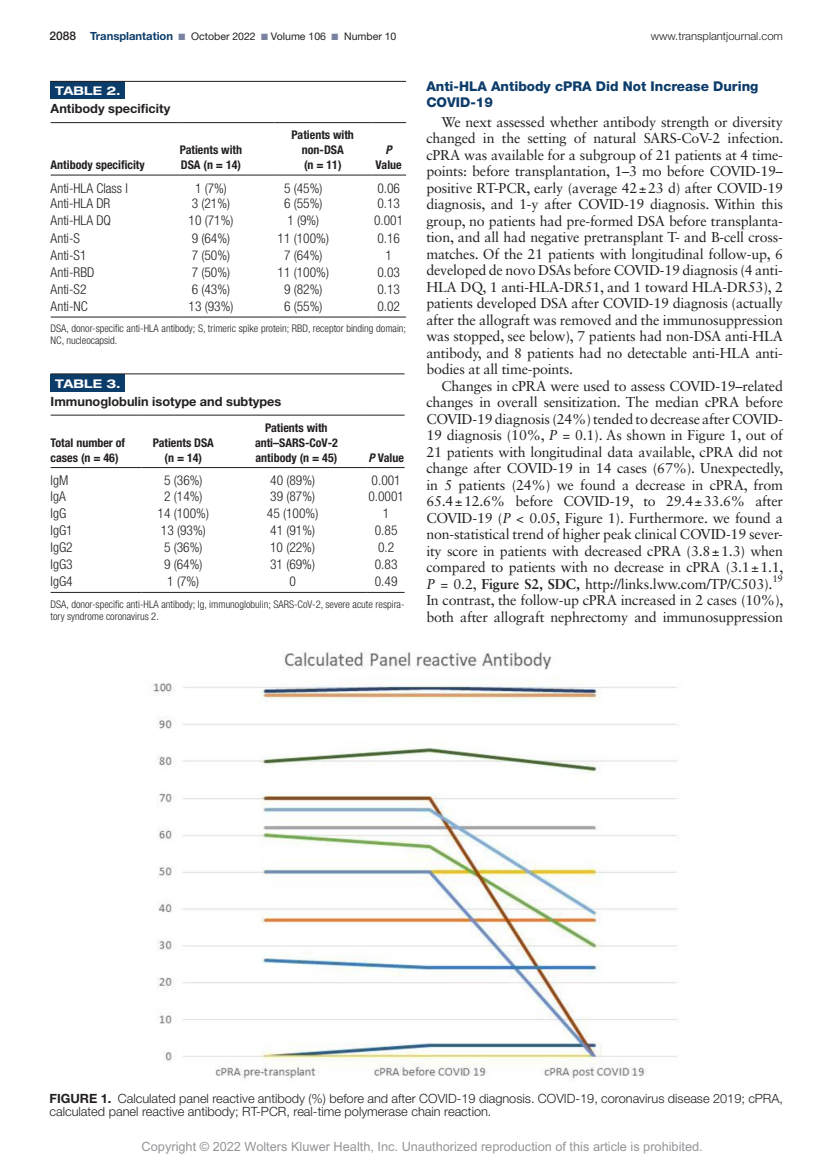
<style>
.page{position:relative;width:837px;height:1161px;background:#fff}
.page>*{position:absolute;margin:0;border:0;box-sizing:border-box;transform-origin:0 0}
.t1{font:14.25px/16.5px "Sabon LT Std";letter-spacing:-.015em;color:#231f20;text-align:justify}
.t2{font:300 condensed 13.5px "Helvetica Neue LT Std";color:#231f20}
.t3{font:800 13.5px/16.5px "Helvetica Neue LT Std";color:#0c3c6a}
.t4{font:300 12.75px/13.5px "Helvetica Neue LT Std";color:#231f20}
.t5{font:12.75px "Arial MT Std";color:#939598}
.t6{font:700 12.75px "Helvetica Neue LT Std";color:#231f20}
.t7{font:700 condensed 12px/15px "Helvetica Neue LT Std";color:#231f20;text-align:center}
.t8{font:700 expanded 12px "Helvetica Neue LT Std";color:#fff}
.t9{font:italic 700 condensed 12px "Helvetica Neue LT Std";color:#231f20}
.t10{font:300 11.25px "Helvetica Neue LT Std";color:#231f20}
.t11{font:300 condensed 10.5px/12px "Helvetica Neue LT Std";color:#231f20}
.t12{font:10.5px "Helvetica Neue LT Std";color:#231f20}
.t13{font:9.75px "Sabon LT Std";color:#231f20}
.s1{font-weight:500;font-size:12px}
.s2{font-weight:700;font-size:11.25px;color:#0c3c6a}
.s3{color:#7a82a1}
.s4{font-style:italic}
.s5{font-weight:700}
</style>
<div class="page">
<img style="left:152px;top:652px;width:526px;height:427px">
<hr style="left:51px;top:415px;width:91px;height:1px;background:#231f20">
<hr style="left:142px;top:415px;width:83px;height:1px;background:#231f20">
<hr style="left:225px;top:415px;width:143px;height:1px;background:#231f20">
<hr style="left:368px;top:415px;width:37px;height:1px;background:#231f20">
<hr style="left:51px;top:467px;width:91px;height:1px;background:#231f20">
<hr style="left:142px;top:467px;width:83px;height:1px;background:#231f20">
<hr style="left:225px;top:467px;width:143px;height:1px;background:#231f20">
<hr style="left:368px;top:467px;width:37px;height:1px;background:#231f20">
<hr style="left:51px;top:592px;width:91px;height:1px;background:#231f20">
<hr style="left:142px;top:592px;width:83px;height:1px;background:#231f20">
<hr style="left:225px;top:592px;width:143px;height:1px;background:#231f20">
<hr style="left:368px;top:592px;width:37px;height:1px;background:#231f20">
<div style="left:51px;top:374px;width:74px;height:17px;background:#0c3c6a"></div>
<hr style="left:51px;top:374px;width:354px;height:1px;background:#231f20">
<hr style="left:51px;top:122px;width:128px;height:1px;background:#231f20">
<hr style="left:179px;top:122px;width:95px;height:1px;background:#231f20">
<hr style="left:274px;top:122px;width:97px;height:1px;background:#231f20">
<hr style="left:371px;top:122px;width:35px;height:1px;background:#231f20">
<hr style="left:51px;top:175px;width:128px;height:1px;background:#231f20">
<hr style="left:179px;top:175px;width:95px;height:1px;background:#231f20">
<hr style="left:274px;top:175px;width:97px;height:1px;background:#231f20">
<hr style="left:371px;top:175px;width:35px;height:1px;background:#231f20">
<hr style="left:51px;top:317px;width:128px;height:1px;background:#231f20">
<hr style="left:179px;top:317px;width:95px;height:1px;background:#231f20">
<hr style="left:274px;top:317px;width:97px;height:1px;background:#231f20">
<hr style="left:371px;top:317px;width:35px;height:1px;background:#231f20">
<div style="left:51px;top:81px;width:74px;height:18px;background:#0c3c6a"></div>
<hr style="left:51px;top:81px;width:355px;height:1px;background:#231f20">
<p class="t12" style="left:50px;top:30px;width:348px"><span class="s1">2088</span> <span class="s2">Transplantation</span> <span class="s3">■</span> October 2022 <span class="s3">■</span> Volume 106 <span class="s3">■</span> Number 10</p>
<p class="t10" style="left:651px;top:29px;width:134px">www.transplantjournal.com</p>
<p class="t3" style="left:426px;top:78px;width:334px">Anti-HLA Antibody cPRA Did Not Increase During<br>COVID-19</p>
<p class="t1" style="left:426px;top:113px;width:359px;text-indent:15px">We next assessed whether antibody strength or diversity changed in the setting of natural SARS-CoV-2 infection. cPRA was available for a subgroup of 21 patients at 4 time&shy;points: before transplantation, 1–3 mo before COVID-19– positive RT-PCR, early (average 42±23 d) after COVID-19 diagnosis, and 1-y after COVID-19 diagnosis. Within this group, no patients had pre-formed DSA before transplanta&shy;tion, and all had negative pretransplant T- and B-cell cross&shy;matches. Of the 21 patients with longitudinal follow-up, 6 developed de novo DSAs before COVID-19 diagnosis (4 anti-HLA DQ, 1 anti-HLA-DR51, and 1 toward HLA-DR53), 2 patients developed DSA after COVID-19 diagnosis (actually after the allograft was removed and the immunosuppression was stopped, see below), 7 patients had non-DSA anti-HLA antibody, and 8 patients had no detectable anti-HLA anti&shy;bodies at all time-points.</p>
<p class="t1" style="left:426px;top:377px;width:359px;text-indent:15px">Changes in cPRA were used to assess COVID-19–related changes in overall sensitization. The median cPRA before COVID-19 diagnosis (24%) tended to decrease after COVID-19 diagnosis (10%, <span class="s4">P</span> = 0.1). As shown in Figure 1, out of 21 patients with longitudinal data available, cPRA did not change after COVID-19 in 14 cases (67%). Unexpectedly, in 5 patients (24%) we found a decrease in cPRA, from 65.4±12.6% before COVID-19, to 29.4±33.6% after COVID-19 (<span class="s4">P</span> &lt; 0.05, Figure 1). Furthermore. we found a non-statistical trend of higher peak clinical COVID-19 sever&shy;ity score in patients with decreased cPRA (3.8±1.3) when compared to patients with no decrease in cPRA (3.1±1.1, <span class="s4">P</span> = 0.2, <span class="s5">Figure S2, SDC,</span> http://links.lww.com/TP/C503).</p>
<p class="t8" style="left:55px;top:83px;width:67px">TABLE 2.</p>
<p class="t6" style="left:51px;top:101px;width:121px">Antibody specificity</p>
<p class="t7" style="left:292px;top:127px;width:64px">Patients with non-DSA<br>(n = 11)</p>
<p class="t7" style="left:180px;top:142px;width:64px;text-align:left">Patients with<br>DSA (n = 14)</p>
<p class="t9" style="left:386px;top:143px;width:8px">P</p>
<p class="t7" style="left:376px;top:157px;width:28px">Value</p>
<p class="t7" style="left:51px;top:157px;width:96px">Antibody specificity</p>
<p class="t2" style="left:51px;top:180px;width:79px">Anti-HLA Class I</p>
<p class="t2" style="left:195px;top:180px;width:33px">1 (7%)</p>
<p class="t2" style="left:284px;top:180px;width:40px">5 (45%)</p>
<p class="t2" style="left:377px;top:180px;width:24px">0.06</p>
<p class="t2" style="left:51px;top:196px;width:61px">Anti-HLA DR</p>
<p class="t2" style="left:192px;top:196px;width:40px">3 (21%)</p>
<p class="t2" style="left:284px;top:196px;width:40px">6 (55%)</p>
<p class="t2" style="left:377px;top:196px;width:24px">0.13</p>
<p class="t2" style="left:51px;top:213px;width:62px">Anti-HLA DQ</p>
<p class="t2" style="left:189px;top:213px;width:46px">10 (71%)</p>
<p class="t2" style="left:287px;top:213px;width:33px">1 (9%)</p>
<p class="t2" style="left:374px;top:213px;width:31px">0.001</p>
<p class="t2" style="left:51px;top:230px;width:31px">Anti-S</p>
<p class="t2" style="left:192px;top:230px;width:40px">9 (64%)</p>
<p class="t2" style="left:278px;top:230px;width:53px">11 (100%)</p>
<p class="t2" style="left:377px;top:230px;width:24px">0.16</p>
<p class="t2" style="left:51px;top:247px;width:37px">Anti-S1</p>
<p class="t2" style="left:192px;top:247px;width:40px">7 (50%)</p>
<p class="t2" style="left:284px;top:247px;width:40px">7 (64%)</p>
<p class="t2" style="left:385px;top:247px;width:8px">1</p>
<p class="t2" style="left:51px;top:264px;width:45px">Anti-RBD</p>
<p class="t2" style="left:192px;top:264px;width:40px">7 (50%)</p>
<p class="t2" style="left:278px;top:264px;width:53px">11 (100%)</p>
<p class="t2" style="left:377px;top:264px;width:24px">0.03</p>
<p class="t2" style="left:51px;top:281px;width:37px">Anti-S2</p>
<p class="t2" style="left:192px;top:281px;width:40px">6 (43%)</p>
<p class="t2" style="left:284px;top:281px;width:40px">9 (82%)</p>
<p class="t2" style="left:377px;top:281px;width:24px">0.13</p>
<p class="t2" style="left:51px;top:299px;width:39px">Anti-NC</p>
<p class="t2" style="left:189px;top:299px;width:46px">13 (93%)</p>
<p class="t2" style="left:284px;top:299px;width:40px">6 (55%)</p>
<p class="t2" style="left:377px;top:299px;width:24px">0.02</p>
<p class="t11" style="left:51px;top:323px;width:357px">DSA, donor-specific anti-HLA antibody; S, trimeric spike protein; RBD, receptor binding domain;<br>NC, nucleocapsid.</p>
<p class="t8" style="left:55px;top:376px;width:67px">TABLE 3.</p>
<p class="t6" style="left:51px;top:393px;width:232px">Immunoglobulin isotype and subtypes</p>
<p class="t7" style="left:51px;top:435px;width:76px;text-align:left">Total number of cases (n = 46)</p>
<p class="t7" style="left:153px;top:435px;width:63px">Patients DSA (n = 14)</p>
<p class="t7" style="left:255px;top:420px;width:84px">Patients with anti–SARS-CoV-2 antibody (n = 45)</p>
<p class="t7" style="left:369px;top:450px;width:37px"><span class="s4">P</span> Value</p>
<p class="t2" style="left:51px;top:473px;width:19px">IgM</p>
<p class="t2" style="left:164px;top:473px;width:40px">5 (36%)</p>
<p class="t2" style="left:270px;top:473px;width:46px">40 (89%)</p>
<p class="t2" style="left:372px;top:473px;width:31px">0.001</p>
<p class="t2" style="left:51px;top:488px;width:17px">IgA</p>
<p class="t2" style="left:164px;top:488px;width:40px">2 (14%)</p>
<p class="t2" style="left:270px;top:488px;width:46px">39 (87%)</p>
<p class="t2" style="left:368px;top:488px;width:37px">0.0001</p>
<p class="t2" style="left:51px;top:505px;width:17px">IgG</p>
<p class="t2" style="left:158px;top:505px;width:53px">14 (100%)</p>
<p class="t2" style="left:267px;top:505px;width:53px">45 (100%)</p>
<p class="t2" style="left:383px;top:505px;width:8px">1</p>
<p class="t2" style="left:51px;top:522px;width:24px">IgG1</p>
<p class="t2" style="left:161px;top:522px;width:46px">13 (93%)</p>
<p class="t2" style="left:270px;top:522px;width:46px">41 (91%)</p>
<p class="t2" style="left:375px;top:522px;width:24px">0.85</p>
<p class="t2" style="left:51px;top:540px;width:24px">IgG2</p>
<p class="t2" style="left:164px;top:540px;width:40px">5 (36%)</p>
<p class="t2" style="left:270px;top:540px;width:46px">10 (22%)</p>
<p class="t2" style="left:378px;top:540px;width:18px">0.2</p>
<p class="t2" style="left:51px;top:557px;width:24px">IgG3</p>
<p class="t2" style="left:164px;top:557px;width:40px">9 (64%)</p>
<p class="t2" style="left:270px;top:557px;width:46px">31 (69%)</p>
<p class="t2" style="left:375px;top:557px;width:24px">0.83</p>
<p class="t2" style="left:51px;top:574px;width:24px">IgG4</p>
<p class="t2" style="left:167px;top:574px;width:33px">1 (7%)</p>
<p class="t2" style="left:289px;top:574px;width:8px">0</p>
<p class="t2" style="left:375px;top:574px;width:24px">0.49</p>
<p class="t11" style="left:51px;top:598px;width:355px">DSA, donor-specific anti-HLA antibody; Ig, immunoglobulin; SARS-CoV-2, severe acute respira&shy;tory syndrome coronavirus 2.</p>
<p class="t13" style="left:772px;top:573px;width:12px">19</p>
<p class="t1" style="left:426px;top:592px;width:359px">In contrast, the follow-up cPRA increased in 2 cases (10%), both after allograft nephrectomy and immunosuppression</p>
<p class="t4" style="left:50px;top:1091px;width:735px"><span class="s5">FIGURE 1.</span> Calculated panel reactive antibody (%) before and after COVID-19 diagnosis. COVID-19, coronavirus disease 2019; cPRA, calculated panel reactive antibody; RT-PCR, real-time polymerase chain reaction.</p>
<p class="t5" style="left:142px;top:1139px;width:563px">Copyright © 2022 Wolters Kluwer Health, Inc. Unauthorized reproduction of this article is prohibited.</p>
</div>
